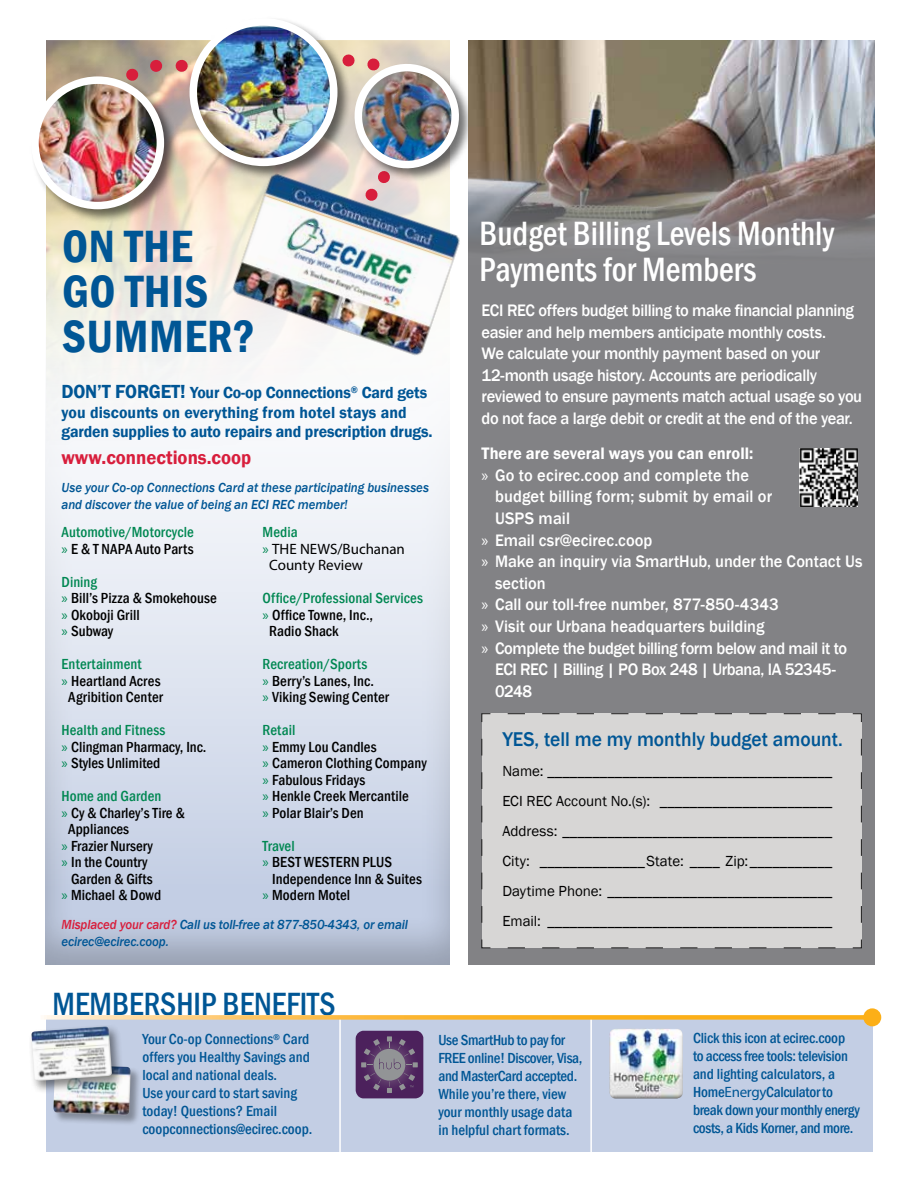
<style>
.page{position:relative;width:918px;height:1188px;background:#fff}
.page>*{position:absolute;margin:0;border:0;box-sizing:border-box;transform-origin:0 0}
.t1{font:600 condensed 46.5px/45px "Franklin Gothic";letter-spacing:.01em;color:#005695}
.t2{font:500 condensed 34.65px/36px "Franklin Gothic";color:#fff;scale:.95 1}
.t3{font:500 condensed 33px "Franklin Gothic";color:#005695;scale:.95 1}
.t4{font:500 20.4px "Franklin Gothic";color:#005695;scale:.95 1}
.t5{font:600 19.5px "Franklin Gothic";color:#d81e3c;scale:.96 1}
.t6{font:500 17.1px/21.6px "Franklin Gothic";letter-spacing:-.02em;color:#fff;scale:.96 1}
.t7{font:500 17.1px "Franklin Gothic";color:#fff;scale:.96 1}
.t8{font:500 17.1px "Franklin Gothic";letter-spacing:.01em;color:#fff;scale:.96 1}
.t9{font:500 17.1px "Franklin Gothic";letter-spacing:.005em;color:#fff;scale:.96 1}
.t10{font:600 17.1px "Franklin Gothic";color:#fff;scale:.96 1}
.t11{font:600 16.5px/19.5px "Franklin Gothic";letter-spacing:-.01em;color:#005695;scale:.96 1}
.t12{font:500 condensed 15px/16.5px "Franklin Gothic";letter-spacing:.005em;color:#000}
.t13{font:500 condensed 15px/18px "Franklin Gothic";color:#005695}
.t14{font:15px/30px "Franklin Gothic";color:#000;text-align:justify}
.t15{font:500 condensed 15px/18px "Franklin Gothic";letter-spacing:-.02em;color:#005695}
.t16{font:500 condensed 15px/16.5px "Franklin Gothic";letter-spacing:.01em;color:#008752}
.t17{font:15px/16.5px "Myriad Pro";color:#000}
.t18{font:italic 500 13.5px/16.5px "Franklin Gothic";letter-spacing:-.005em;color:#005695;scale:.96 1}
.s1{font-size:19.5px}
.s2{font-family:"Myriad Pro";font-weight:400;font-stretch:normal}
.s3{color:#000}
.s4{color:#008752}
.s5{font-family:"Myriad Pro";font-weight:400;font-stretch:normal;color:#008752}
.s6{color:#d81e3c}
.s7{font-family:"Myriad Pro";font-weight:400}
</style>
<div class="page">
<div style="left:46px;top:1017px;width:827px;height:135px;background:#c3cee4"></div>
<div style="left:53px;top:1064px;width:89px;height:62px;background:#000;opacity:.33"></div>
<img style="left:53px;top:1065px;width:78px;height:50px">
<div style="left:28px;top:1024px;width:96px;height:70px;background:#000;opacity:.47"></div>
<img style="left:31px;top:1026px;width:81px;height:55px">
<hr style="left:339px;top:1017px;width:2px;height:157px;background:#fff">
<svg style="left:356px;top:1031px;width:67px;height:67px;background:#60426d"></svg>
<hr style="left:590px;top:1017px;width:2px;height:157px;background:#fff">
<svg style="left:44px;top:1015px;width:819px;height:5px;background:#f8bf55"></svg>
<div style="left:863px;top:1008px;width:18px;height:18px;background:#fcaf17;border-radius:9px"></div>
<img style="left:609px;top:1029px;width:74px;height:70px">
<div style="left:26px;top:295px;width:426px;height:671px;background:#000;opacity:.23"></div>
<img style="left:46px;top:41px;width:404px;height:471px">
<svg style="left:73px;top:57px;width:154px;height:151px;background:#cfb1a0"></svg>
<img style="left:352px;top:51px;width:116px;height:118px">
<div style="left:188px;top:17px;width:164px;height:164px;background:#000;opacity:.55"></div>
<img style="left:193px;top:22px;width:141px;height:140px;border-radius:70px">
<div style="left:190px;top:18px;width:147px;height:148px;border:8px solid #fff;border-radius:50%"></div>
<div style="left:30px;top:75px;width:149px;height:149px;background:#000;opacity:.55"></div>
<img style="left:35px;top:83px;width:125px;height:123px">
<div style="left:31px;top:76px;width:133px;height:133px;border:8px solid #fff;border-radius:50%"></div>
<img style="left:227px;top:169px;width:233px;height:196px">
<div style="left:468px;top:108px;width:406px;height:857px;background:#828285"></div>
<img style="left:468px;top:40px;width:406px;height:208px">
<img style="left:800px;top:448px;width:57px;height:59px">
<div style="left:481px;top:713px;width:381px;height:236px;background:#d7d6d5"></div>
<h1 class="t1" style="left:62px;top:223px;width:195px">ON THE<br>GO THIS<br>SUMMER?</h1>
<p class="t11" style="left:62px;top:383px;width:388px"><span class="s1">DON’T FORGET!</span> Your Co-op Connections<sup>®</sup> Card gets you discounts on everything from hotel stays and garden supplies to auto repairs and prescription drugs.</p>
<h3 class="t5" style="left:62px;top:446px;width:199px">www.connections.coop</h3>
<p class="t18" style="left:62px;top:480px;width:385px">Use your Co-op Connections Card at these participating businesses and discover the value of being an ECI REC member!</p>
<p class="t16" style="left:62px;top:524px;width:134px">Automotive/Motorcycle <span class="s2">»</span> <span class="s3">E &amp; T NAPA Auto Parts</span></p>
<p class="t12" style="left:62px;top:573px;width:157px"><span class="s4">Dining<br></span><span class="s5">»</span> Bill’s Pizza &amp; Smokehouse <span class="s5">»</span> Okoboji Grill<br><span class="s5">»</span> Subway</p>
<p class="t16" style="left:62px;top:656px;width:82px">Entertainment</p>
<p class="t12" style="left:62px;top:672px;width:101px"><span class="s5">»</span> Heartland Acres</p>
<p class="t12" style="left:68px;top:689px;width:96px">Agribition Center</p>
<p class="t12" style="left:62px;top:722px;width:146px"><span class="s4">Health and Fitness<br></span><span class="s5">»</span> Clingman Pharmacy, Inc. <span class="s5">»</span> Styles Unlimited</p>
<p class="t16" style="left:62px;top:788px;width:101px">Home and Garden</p>
<p class="t12" style="left:62px;top:804px;width:125px"><span class="s5">»</span> Cy &amp; Charley’s Tire &amp;</p>
<p class="t12" style="left:68px;top:821px;width:62px">Appliances</p>
<p class="t12" style="left:62px;top:837px;width:93px"><span class="s5">»</span> Frazier Nursery</p>
<p class="t12" style="left:62px;top:854px;width:88px"><span class="s5">»</span> In the Country</p>
<p class="t12" style="left:71px;top:870px;width:83px">Garden &amp; Gifts</p>
<p class="t12" style="left:62px;top:887px;width:101px"><span class="s5">»</span> Michael &amp; Dowd</p>
<p class="t16" style="left:263px;top:524px;width:37px">Media</p>
<p class="t17" style="left:269px;top:540px;width:137px;text-indent:-7px"><span class="s4">»</span> THE NEWS/Buchanan<br>County Review</p>
<p class="t16" style="left:263px;top:590px;width:162px">Office/Professional Services</p>
<p class="t12" style="left:263px;top:606px;width:112px"><span class="s5">»</span> Office Towne, Inc.,</p>
<p class="t12" style="left:269px;top:623px;width:71px">Radio Shack</p>
<p class="t12" style="left:263px;top:656px;width:128px"><span class="s4">Recreation/Sports<br></span><span class="s5">»</span> Berry’s Lanes, Inc.<br><span class="s5">»</span> Viking Sewing Center</p>
<p class="t12" style="left:263px;top:722px;width:166px"><span class="s4">Retail<br></span><span class="s5">»</span> Emmy Lou Candles<br><span class="s5">»</span> Cameron Clothing Company <span class="s5">»</span> Fabulous Fridays<br><span class="s5">»</span> Henkle Creek Mercantile<br><span class="s5">»</span> Polar Blair’s Den</p>
<p class="t16" style="left:263px;top:837px;width:34px">Travel</p>
<p class="t12" style="left:263px;top:854px;width:131px"><span class="s5">»</span> BEST WESTERN PLUS</p>
<p class="t12" style="left:272px;top:870px;width:152px">Independence Inn &amp; Suites</p>
<p class="t12" style="left:263px;top:887px;width:89px"><span class="s5">»</span> Modern Motel</p>
<p class="t18" style="left:62px;top:917px;width:363px"><span class="s6">Misplaced your card?</span> Call us toll-free at 877-850-4343, or email ecirec@ecirec.coop.</p>
<h3 class="t3" style="left:52px;top:983px;width:300px">MEMBERSHIP BENEFITS</h3>
<h2 class="t2" style="left:479px;top:215px;width:375px">Budget Billing Levels Monthly<br>Payments for Members</h2>
<p class="t6" style="left:482px;top:300px;width:398px">ECI REC offers budget billing to make financial planning easier and help members anticipate monthly costs.<br>We calculate your monthly payment based on your 12-month usage history. Accounts are periodically reviewed to ensure payments match actual usage so you do not face a large debit or credit at the end of the year.</p>
<p class="t10" style="left:482px;top:443px;width:285px">There are several ways you can enroll:</p>
<p class="t8" style="left:482px;top:464px;width:280px"><span class="s7">»</span> Go to ecirec.coop and complete the</p>
<p class="t9" style="left:495px;top:486px;width:290px">budget billing form; submit by email or</p>
<p class="t8" style="left:495px;top:508px;width:80px">USPS mail</p>
<p class="t7" style="left:482px;top:529px;width:179px"><span class="s7">»</span> Email csr@ecirec.coop</p>
<p class="t6" style="left:482px;top:551px;width:398px"><span class="s7">»</span> Make an inquiry via SmartHub, under the Contact Us</p>
<p class="t7" style="left:495px;top:572px;width:54px">section</p>
<p class="t6" style="left:482px;top:594px;width:311px"><span class="s7">»</span> Call our toll-free number, 877-850-4343</p>
<p class="t7" style="left:482px;top:616px;width:296px"><span class="s7">»</span> Visit our Urbana headquarters building</p>
<p class="t6" style="left:482px;top:637px;width:382px"><span class="s7">»</span> Complete the budget billing form below and mail it to</p>
<p class="t6" style="left:495px;top:659px;width:357px">ECI REC | Billing | PO Box 248 | Urbana, IA 52345-</p>
<p class="t6" style="left:495px;top:680px;width:40px">0248</p>
<h3 class="t4" style="left:502px;top:726px;width:360px">YES, tell me my monthly budget amount.</h3>
<p class="t14" style="left:502px;top:756px;width:332px">Name: ______________________________________ ECI REC Account No.(s): _______________________ Address: ____________________________________ City: ______________State: ____ Zip:___________ Daytime Phone: ______________________________ Email: ______________________________________</p>
<p class="t13" style="left:142px;top:1030px;width:171px">Your Co-op Connections<sup>®</sup> Card offers you Healthy Savings and local and national deals.<br>Use your card to start saving today! Questions? Email coopconnections@ecirec.coop.</p>
<p class="t13" style="left:438px;top:1031px;width:146px">Use SmartHub to pay for<br>FREE online! Discover, Visa, and MasterCard accepted.<br>While you’re there, view your monthly usage data in helpful chart formats.</p>
<p class="t15" style="left:693px;top:1029px;width:168px">Click this icon at ecirec.coop<br>to access free tools: television and lighting calculators, a<br>Home<span class="s2">Energy</span>Calculator to break down your monthly energy costs, a Kids Korner, and more.</p>
</div>
